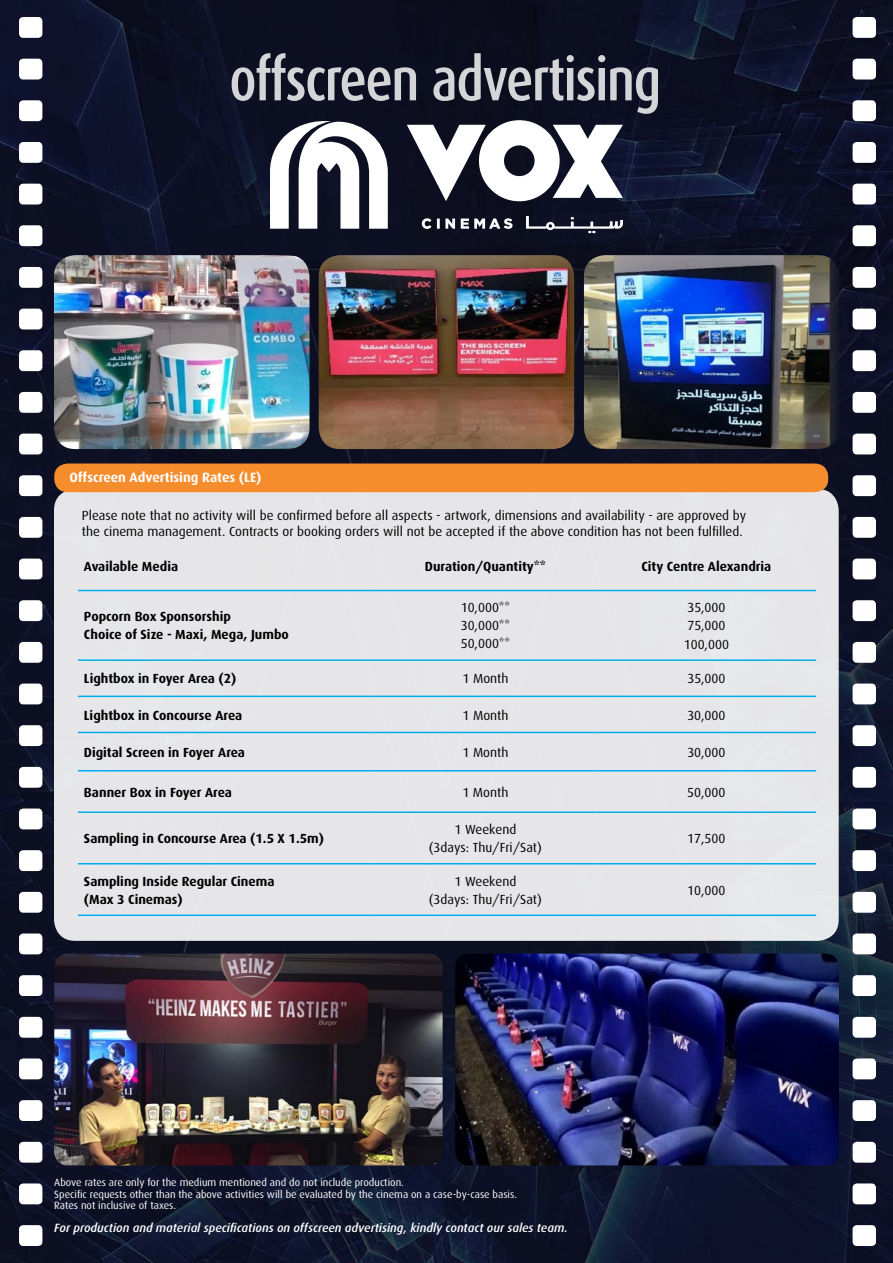
<style>
.page{position:relative;width:893px;height:1263px;background:#fff}
.page>*{position:absolute;margin:0;border:0;box-sizing:border-box;transform-origin:0 0}
.t1{font:500 60px "Dax Condensed";letter-spacing:-.03em;color:#fff}
.t2{font:700 13.5px "Dax";color:#fff}
.t3{font:13.2px/18px "Dax";color:#000}
.t4{font:700 13.2px/18px "Dax";color:#000}
.t5{font:italic 500 12px "Dax";color:#fff}
.t6{font:10.5px/11.7px "Dax";color:#fff}
</style>
<div class="page">
<img style="left:0;top:0;width:893px;height:1263px">
<div style="left:19px;top:17px;width:23px;height:21px;background:#fff;border-radius:4px"></div>
<div style="left:19px;top:350px;width:23px;height:21px;background:#fff;border-radius:4px"></div>
<div style="left:19px;top:725px;width:23px;height:21px;background:#fff;border-radius:4px"></div>
<div style="left:19px;top:184px;width:23px;height:20px;background:#fff;border-radius:4px"></div>
<div style="left:19px;top:517px;width:23px;height:21px;background:#fff;border-radius:4px"></div>
<div style="left:19px;top:892px;width:23px;height:21px;background:#fff;border-radius:4px"></div>
<div style="left:19px;top:1100px;width:23px;height:21px;background:#fff;border-radius:4px"></div>
<div style="left:19px;top:100px;width:23px;height:21px;background:#fff;border-radius:4px"></div>
<div style="left:19px;top:434px;width:23px;height:20px;background:#fff;border-radius:4px"></div>
<div style="left:19px;top:808px;width:23px;height:21px;background:#fff;border-radius:4px"></div>
<div style="left:19px;top:267px;width:23px;height:21px;background:#fff;border-radius:4px"></div>
<div style="left:19px;top:642px;width:23px;height:21px;background:#fff;border-radius:4px"></div>
<div style="left:19px;top:600px;width:23px;height:21px;background:#fff;border-radius:4px"></div>
<div style="left:19px;top:975px;width:23px;height:21px;background:#fff;border-radius:4px"></div>
<div style="left:19px;top:1183px;width:23px;height:21px;background:#fff;border-radius:4px"></div>
<div style="left:19px;top:59px;width:23px;height:21px;background:#fff;border-radius:4px"></div>
<div style="left:19px;top:392px;width:23px;height:21px;background:#fff;border-radius:4px"></div>
<div style="left:19px;top:767px;width:23px;height:21px;background:#fff;border-radius:4px"></div>
<div style="left:19px;top:225px;width:23px;height:21px;background:#fff;border-radius:4px"></div>
<div style="left:19px;top:559px;width:23px;height:20px;background:#fff;border-radius:4px"></div>
<div style="left:19px;top:933px;width:23px;height:21px;background:#fff;border-radius:4px"></div>
<div style="left:19px;top:1142px;width:23px;height:21px;background:#fff;border-radius:4px"></div>
<div style="left:19px;top:142px;width:23px;height:21px;background:#fff;border-radius:4px"></div>
<div style="left:19px;top:475px;width:23px;height:21px;background:#fff;border-radius:4px"></div>
<div style="left:19px;top:850px;width:23px;height:21px;background:#fff;border-radius:4px"></div>
<div style="left:19px;top:1058px;width:23px;height:21px;background:#fff;border-radius:4px"></div>
<div style="left:19px;top:309px;width:23px;height:20px;background:#fff;border-radius:4px"></div>
<div style="left:19px;top:683px;width:23px;height:21px;background:#fff;border-radius:4px"></div>
<div style="left:19px;top:1017px;width:23px;height:21px;background:#fff;border-radius:4px"></div>
<div style="left:19px;top:1225px;width:23px;height:21px;background:#fff;border-radius:4px"></div>
<div style="left:853px;top:17px;width:23px;height:21px;background:#fff;border-radius:4px"></div>
<div style="left:853px;top:350px;width:23px;height:21px;background:#fff;border-radius:4px"></div>
<div style="left:853px;top:725px;width:23px;height:21px;background:#fff;border-radius:4px"></div>
<div style="left:853px;top:184px;width:23px;height:20px;background:#fff;border-radius:4px"></div>
<div style="left:853px;top:517px;width:23px;height:21px;background:#fff;border-radius:4px"></div>
<div style="left:853px;top:892px;width:23px;height:21px;background:#fff;border-radius:4px"></div>
<div style="left:853px;top:1100px;width:23px;height:21px;background:#fff;border-radius:4px"></div>
<div style="left:853px;top:100px;width:23px;height:21px;background:#fff;border-radius:4px"></div>
<div style="left:853px;top:434px;width:23px;height:20px;background:#fff;border-radius:4px"></div>
<div style="left:853px;top:808px;width:23px;height:21px;background:#fff;border-radius:4px"></div>
<div style="left:853px;top:267px;width:23px;height:21px;background:#fff;border-radius:4px"></div>
<div style="left:853px;top:642px;width:23px;height:21px;background:#fff;border-radius:4px"></div>
<div style="left:853px;top:600px;width:23px;height:21px;background:#fff;border-radius:4px"></div>
<div style="left:853px;top:975px;width:23px;height:21px;background:#fff;border-radius:4px"></div>
<div style="left:853px;top:1183px;width:23px;height:21px;background:#fff;border-radius:4px"></div>
<div style="left:853px;top:59px;width:23px;height:21px;background:#fff;border-radius:4px"></div>
<div style="left:853px;top:392px;width:23px;height:21px;background:#fff;border-radius:4px"></div>
<div style="left:853px;top:767px;width:23px;height:21px;background:#fff;border-radius:4px"></div>
<div style="left:853px;top:225px;width:23px;height:21px;background:#fff;border-radius:4px"></div>
<div style="left:853px;top:559px;width:23px;height:20px;background:#fff;border-radius:4px"></div>
<div style="left:853px;top:933px;width:23px;height:21px;background:#fff;border-radius:4px"></div>
<div style="left:853px;top:1142px;width:23px;height:21px;background:#fff;border-radius:4px"></div>
<div style="left:853px;top:142px;width:23px;height:21px;background:#fff;border-radius:4px"></div>
<div style="left:853px;top:475px;width:23px;height:21px;background:#fff;border-radius:4px"></div>
<div style="left:853px;top:850px;width:23px;height:21px;background:#fff;border-radius:4px"></div>
<div style="left:853px;top:1058px;width:23px;height:21px;background:#fff;border-radius:4px"></div>
<div style="left:853px;top:309px;width:23px;height:20px;background:#fff;border-radius:4px"></div>
<div style="left:853px;top:683px;width:23px;height:21px;background:#fff;border-radius:4px"></div>
<div style="left:853px;top:1017px;width:23px;height:21px;background:#fff;border-radius:4px"></div>
<div style="left:853px;top:1225px;width:23px;height:21px;background:#fff;border-radius:4px"></div>
<img style="left:54px;top:954px;width:389px;height:211px">
<img style="left:455px;top:954px;width:384px;height:211px">
<div style="left:54px;top:489px;width:785px;height:452px;background:#e6e6e8;border-radius:21px"></div>
<div style="left:54px;top:463px;width:774px;height:29px;background:#f68d2d;border-radius:13px"></div>
<hr style="left:374px;top:590px;width:223px;height:1px;background:#00aeef">
<hr style="left:597px;top:590px;width:219px;height:1px;background:#00aeef">
<hr style="left:374px;top:659px;width:223px;height:2px;background:#00aeef">
<hr style="left:597px;top:659px;width:219px;height:2px;background:#00aeef">
<hr style="left:374px;top:696px;width:223px;height:1px;background:#00aeef">
<hr style="left:597px;top:696px;width:219px;height:1px;background:#00aeef">
<hr style="left:374px;top:732px;width:223px;height:1px;background:#00aeef">
<hr style="left:597px;top:732px;width:219px;height:1px;background:#00aeef">
<hr style="left:374px;top:770px;width:223px;height:1px;background:#00aeef">
<hr style="left:597px;top:770px;width:219px;height:1px;background:#00aeef">
<hr style="left:374px;top:811px;width:223px;height:2px;background:#00aeef">
<hr style="left:597px;top:811px;width:219px;height:2px;background:#00aeef">
<hr style="left:78px;top:863px;width:296px;height:1px;background:#00aeef">
<hr style="left:374px;top:863px;width:223px;height:1px;background:#00aeef">
<hr style="left:597px;top:863px;width:219px;height:1px;background:#00aeef">
<hr style="left:78px;top:914px;width:296px;height:2px;background:#00aeef">
<hr style="left:374px;top:914px;width:223px;height:2px;background:#00aeef">
<hr style="left:597px;top:914px;width:219px;height:2px;background:#00aeef">
<hr style="left:78px;top:590px;width:296px;height:1px;background:#00aeef">
<hr style="left:78px;top:659px;width:296px;height:2px;background:#00aeef">
<hr style="left:78px;top:696px;width:296px;height:1px;background:#00aeef">
<hr style="left:78px;top:732px;width:296px;height:1px;background:#00aeef">
<hr style="left:78px;top:770px;width:296px;height:1px;background:#00aeef">
<hr style="left:78px;top:811px;width:296px;height:2px;background:#00aeef">
<img style="left:54px;top:255px;width:255px;height:194px">
<img style="left:319px;top:255px;width:255px;height:194px">
<img style="left:584px;top:255px;width:255px;height:194px">
<svg style="left:270px;top:121px;width:118px;height:108px"></svg>
<svg style="left:422px;top:218px;width:90px;height:11px"></svg>
<svg style="left:407px;top:120px;width:216px;height:81px"></svg>
<svg style="left:526px;top:216px;width:97px;height:17px;background:#424454"></svg>
<h1 class="t1" style="left:229px;top:47px;width:434px">offscreen advertising</h1>
<p class="t2" style="left:69px;top:469px;width:194px">Offscreen Advertising Rates (LE)</p>
<p class="t3" style="left:82px;top:508px;width:666px;line-height:15.9px">Please note that no activity will be confirmed before all aspects - artwork, dimensions and availability - are approved by the cinema management. Contracts or booking orders will not be accepted if the above condition has not been fulfilled.</p>
<p class="t4" style="left:84px;top:557px;width:96px">Available Media</p>
<p class="t4" style="left:425px;top:557px;width:123px">Duration/Quantity**</p>
<p class="t4" style="left:641px;top:557px;width:131px">City Centre Alexandria</p>
<p class="t4" style="left:84px;top:608px;width:206px">Popcorn Box Sponsorship<br>Choice of Size - Maxi, Mega, Jumbo</p>
<p class="t3" style="left:461px;top:599px;width:51px;text-align:justify">10,000** 30,000** 50,000**</p>
<p class="t3" style="left:684px;top:599px;width:47px">35,000<br>75,000<br>100,000</p>
<p class="t4" style="left:84px;top:670px;width:154px">Lightbox in Foyer Area (2)</p>
<p class="t3" style="left:462px;top:670px;width:48px">1 Month</p>
<p class="t3" style="left:687px;top:670px;width:40px">35,000</p>
<p class="t4" style="left:84px;top:706px;width:160px">Lightbox in Concourse Area</p>
<p class="t3" style="left:462px;top:706px;width:48px">1 Month</p>
<p class="t3" style="left:687px;top:706px;width:40px">30,000</p>
<p class="t4" style="left:84px;top:743px;width:163px">Digital Screen in Foyer Area</p>
<p class="t3" style="left:462px;top:743px;width:48px">1 Month</p>
<p class="t3" style="left:687px;top:743px;width:40px">30,000</p>
<p class="t4" style="left:84px;top:783px;width:150px">Banner Box in Foyer Area</p>
<p class="t3" style="left:462px;top:783px;width:48px">1 Month</p>
<p class="t3" style="left:687px;top:783px;width:40px">50,000</p>
<p class="t4" style="left:84px;top:830px;width:242px">Sampling in Concourse Area (1.5 X 1.5m)</p>
<p class="t3" style="left:429px;top:821px;width:115px;text-align:center">1 Weekend<br>(3days: Thu/Fri/Sat)</p>
<p class="t3" style="left:687px;top:830px;width:40px">17,500</p>
<p class="t4" style="left:84px;top:872px;width:192px">Sampling Inside Regular Cinema (Max 3 Cinemas)</p>
<p class="t3" style="left:429px;top:872px;width:115px;text-align:center">1 Weekend<br>(3days: Thu/Fri/Sat)</p>
<p class="t3" style="left:687px;top:881px;width:40px">10,000</p>
<p class="t6" style="left:54px;top:1177px;width:464px">Above rates are only for the medium mentioned and do not include production.<br>Specific requests other than the above activities will be evaluated by the cinema on a case-by-case basis.<br>Rates not inclusive of taxes.</p>
<p class="t5" style="left:54px;top:1221px;width:515px">For production and material specifications on offscreen advertising, kindly contact our sales team.</p>
</div>
